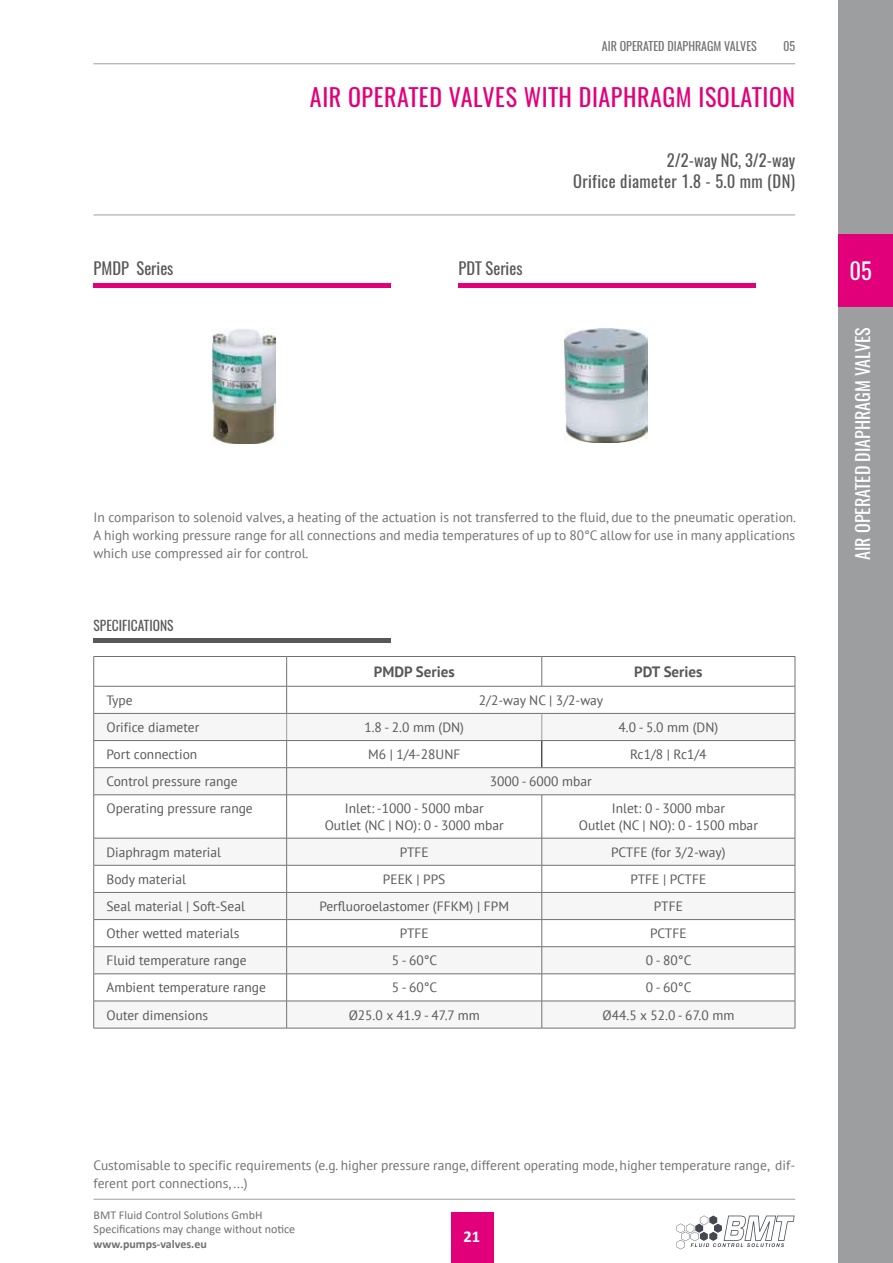
<style>
.page{position:relative;width:893px;height:1263px;background:#fff}
.page>*{position:absolute;margin:0;border:0;box-sizing:border-box;transform-origin:0 0}
.t1{font:24px "Oswald";letter-spacing:.025em;color:#e2007a}
.t2{font:22.5px "Oswald";color:#fff}
.t3{font:18px "Oswald";color:#fff}
.t4{font:16.5px/21px "Oswald";letter-spacing:.025em;color:#58585a;text-align:right}
.t5{font:16.5px "Oswald";color:#58585a}
.t6{font:700 16.5px "Calibri";color:#fff}
.t7{font:700 15px "PT Sans";color:#58585a}
.t8{font:13.5px/16.2px "PT Sans";color:#58585a;text-align:center}
.t9{font:13.5px/18px "PT Sans";color:#707172}
.t10{font:13.5px "Oswald";color:#58585a}
.t11{font:12px/14.4px "Calibri";color:#707172}
.t12{font:12px "Oswald";color:#707172}
.t13{font:700 12px "Calibri";color:#707172}
</style>
<div class="page">
<div style="left:451px;top:1212px;width:42px;height:51px;background:#e2007a"></div>
<div style="left:838px;top:0;width:55px;height:1263px;background:#9c9e9f"></div>
<hr style="left:94px;top:64px;width:701px;height:1px;background:#9c9e9f">
<hr style="left:94px;top:1199px;width:701px;height:1px;background:#9c9e9f">
<svg style="left:676px;top:1215px;width:119px;height:34px"></svg>
<div style="left:838px;top:234px;width:55px;height:72px;background:#e2007a"></div>
<hr style="left:94px;top:638px;width:297px;height:4px;background:#58585a">
<svg style="left:94px;top:795px;width:701px;height:43px"></svg>
<hr style="left:542px;top:795px;width:1px;height:43px;background:#707172">
<hr style="left:286px;top:795px;width:1px;height:43px;background:#707172">
<hr style="left:93px;top:795px;width:1px;height:43px;background:#707172">
<hr style="left:795px;top:795px;width:1px;height:43px;background:#707172">
<hr style="left:94px;top:1028px;width:193px;height:1px;background:#707172">
<hr style="left:287px;top:1028px;width:255px;height:1px;background:#707172">
<hr style="left:542px;top:1028px;width:253px;height:1px;background:#707172">
<svg style="left:93px;top:838px;width:703px;height:190px"></svg>
<hr style="left:94px;top:919px;width:193px;height:1px;background:#707172">
<hr style="left:287px;top:919px;width:255px;height:1px;background:#707172">
<hr style="left:542px;top:919px;width:253px;height:1px;background:#707172">
<hr style="left:94px;top:656px;width:193px;height:1px;background:#707172">
<hr style="left:287px;top:656px;width:255px;height:1px;background:#707172">
<hr style="left:542px;top:656px;width:253px;height:1px;background:#707172">
<svg style="left:93px;top:657px;width:703px;height:138px"></svg>
<hr style="left:542px;top:686px;width:253px;height:1px;background:#707172">
<hr style="left:459px;top:284px;width:297px;height:4px;background:#e2007a">
<hr style="left:94px;top:284px;width:297px;height:4px;background:#e2007a">
<img style="left:212px;top:328px;width:64px;height:115px">
<img style="left:564px;top:328px;width:84px;height:115px">
<hr style="left:94px;top:215px;width:701px;height:1px;background:#9c9e9f">
<p class="t12" style="left:602px;top:38px;width:31px">AIR OPERATED</p>
<p class="t12" style="left:667px;top:38px;width:14px">DIAPHRAGM</p>
<p class="t12" style="left:724px;top:38px;width:12px">VALVE</p>
<p class="t12" style="left:751px;top:38px;width:7px">S</p>
<p class="t12" style="left:784px;top:38px;width:13px">05</p>
<h1 class="t1" style="left:310px;top:81px;width:51px">AIR OPERATED</h1>
<h1 class="t1" style="left:449px;top:81px;width:281px">VALVES WITH DIAPHRAGM ISOLATION</h1>
<p class="t5" style="left:94px;top:257px;width:81px">PMDP SERIES</p>
<p class="t5" style="left:459px;top:257px;width:65px">PDT SERIES</p>
<p class="t4" style="left:573px;top:149px;width:224px">2/2-WAY NC, 3/2-WAY<br>ORIFICE DIAMETER 1.8 - 5.0 MM (DN)</p>
<p class="t9" style="left:94px;top:508px;width:704px;text-align:justify">In comparison to solenoid valves, a heating of the actuation is not transferred to the fluid, due to the pneumatic operation.<br>A high working pressure range for all connections and media temperatures of up to 80°C allow for use in many applications which use compressed air for control.</p>
<p class="t10" style="left:94px;top:616px;width:81px">SPECIFICATIONS</p>
<p class="t7" style="left:374px;top:662px;width:82px">PMDP Series</p>
<p class="t7" style="left:634px;top:662px;width:70px">PDT Series</p>
<p class="t8" style="left:106px;top:692px;width:28px">Type</p>
<p class="t8" style="left:479px;top:692px;width:126px">2/2-way NC | 3/2-way</p>
<p class="t8" style="left:106px;top:719px;width:94px">Orifice diameter</p>
<p class="t8" style="left:364px;top:719px;width:101px">1.8 - 2.0 mm (DN)</p>
<p class="t8" style="left:618px;top:719px;width:101px">4.0 - 5.0 mm (DN)</p>
<p class="t8" style="left:106px;top:746px;width:92px">Port connection</p>
<p class="t8" style="left:368px;top:746px;width:94px">M6 | 1/4-28UNF</p>
<p class="t8" style="left:630px;top:746px;width:78px">Rc1/8 | Rc1/4</p>
<p class="t8" style="left:106px;top:773px;width:133px">Control pressure range</p>
<p class="t8" style="left:490px;top:773px;width:103px">3000 - 6000 mbar</p>
<p class="t8" style="left:106px;top:800px;width:148px">Operating pressure range</p>
<p class="t8" style="left:325px;top:800px;width:181px">Inlet: -1000 - 5000 mbar<br>Outlet (NC | NO): 0 - 3000 mbar</p>
<p class="t8" style="left:579px;top:800px;width:181px">Inlet: 0 - 3000 mbar<br>Outlet (NC | NO): 0 - 1500 mbar</p>
<p class="t8" style="left:106px;top:844px;width:116px">Diaphragm material</p>
<p class="t8" style="left:400px;top:844px;width:31px">PTFE</p>
<p class="t8" style="left:611px;top:844px;width:116px">PCTFE (for 3/2-way)</p>
<p class="t8" style="left:106px;top:871px;width:81px">Body material</p>
<p class="t8" style="left:383px;top:871px;width:64px">PEEK | PPS</p>
<p class="t8" style="left:630px;top:871px;width:77px">PTFE | PCTFE</p>
<p class="t8" style="left:106px;top:898px;width:140px">Seal material | Soft-Seal</p>
<p class="t8" style="left:319px;top:898px;width:191px">Perfluoroelastomer (FFKM) | FPM</p>
<p class="t8" style="left:654px;top:898px;width:31px">PTFE</p>
<p class="t8" style="left:106px;top:925px;width:135px">Other wetted materials</p>
<p class="t8" style="left:400px;top:925px;width:31px">PTFE</p>
<p class="t8" style="left:650px;top:925px;width:38px">PCTFE</p>
<p class="t8" style="left:106px;top:952px;width:142px">Fluid temperature range</p>
<p class="t8" style="left:392px;top:952px;width:47px">5 - 60°C</p>
<p class="t8" style="left:646px;top:952px;width:47px">0 - 80°C</p>
<p class="t8" style="left:106px;top:979px;width:161px">Ambient temperature range</p>
<p class="t8" style="left:392px;top:979px;width:47px">5 - 60°C</p>
<p class="t8" style="left:646px;top:979px;width:47px">0 - 60°C</p>
<p class="t8" style="left:106px;top:1006px;width:103px">Outer dimensions</p>
<p class="t8" style="left:349px;top:1006px;width:133px">Ø25.0 x 41.9 - 47.7 mm</p>
<p class="t8" style="left:602px;top:1006px;width:133px">Ø44.5 x 52.0 - 67.0 mm</p>
<h2 class="t2" style="left:850px;top:255px;width:23px">05</h2>
<h3 class="t3" style="left:850px;top:560px;width:234px;rotate:-90deg">AIR OPERATED DIAPHRAGM VALVES</h3>
<p class="t9" style="left:94px;top:1156px;width:703px">Customisable to specific requirements (e.g. higher pressure range, different operating mode, higher temperature range, dif&shy;ferent port connections, ...)</p>
<p class="t11" style="left:94px;top:1207px;width:203px">BMT Fluid Control Solutions GmbH<br>Specifications may change without notice</p>
<p class="t13" style="left:94px;top:1235px;width:115px">www.pumps-valves.eu</p>
<p class="t6" style="left:463px;top:1224px;width:18px">21</p>
</div>
